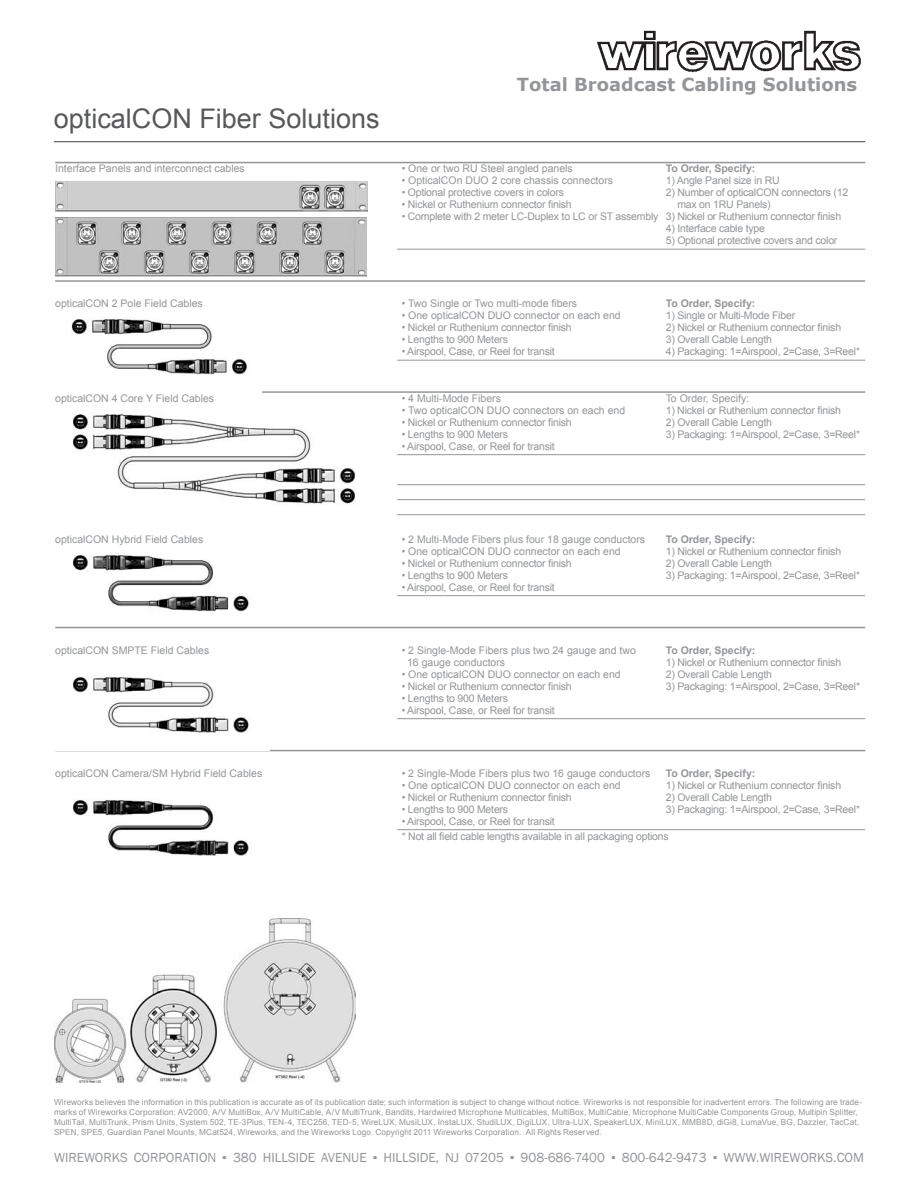
<style>
.page{position:relative;width:918px;height:1188px;background:#fff}
.page>*{position:absolute;margin:0;border:0;box-sizing:border-box;transform-origin:0 0}
.TITLE_-_BACK{font:27px "Arial";color:#57585a}
.t1{font:700 18px "Verdana";color:#939598}
.t2{font:13.5px "Franklin Gothic";color:#939598}
.chart_text_rule_belo{font:10.5px "Arial";letter-spacing:-.02em;color:#939598}
.Chart_Text{font:10.5px "Arial";color:#939598}
.chart_text_rule_belo-2{font:10.5px "Arial";color:#939598}
.Chart_Text-2{font:700 10.5px "Arial";color:#939598}
.chart_text_no_rule{font:10.5px "Arial";letter-spacing:-.02em;color:#939598}
.t3{font:8.25px/9.9px "Arial";letter-spacing:.01em;color:#939598}
</style>
<div class="page">
<img style="left:597px;top:30px;width:264px;height:42px">
<hr style="left:55px;top:162px;width:810px;height:1px;background:#939598">
<hr style="left:397px;top:249px;width:468px;height:1px;background:#939598">
<hr style="left:55px;top:280px;width:810px;height:2px;background:#939598">
<hr style="left:397px;top:360px;width:468px;height:1px;background:#939598">
<hr style="left:55px;top:391px;width:810px;height:2px;background:#939598">
<hr style="left:397px;top:454px;width:468px;height:1px;background:#939598">
<hr style="left:397px;top:484px;width:468px;height:1px;background:#939598">
<hr style="left:397px;top:499px;width:468px;height:1px;background:#939598">
<hr style="left:397px;top:514px;width:468px;height:1px;background:#939598">
<hr style="left:397px;top:595px;width:468px;height:1px;background:#939598">
<hr style="left:55px;top:627px;width:810px;height:1px;background:#939598">
<hr style="left:397px;top:718px;width:468px;height:1px;background:#939598">
<hr style="left:55px;top:750px;width:810px;height:1px;background:#939598">
<hr style="left:397px;top:829px;width:468px;height:1px;background:#939598">
<img style="left:55px;top:677px;width:214px;height:74px">
<img style="left:55px;top:319px;width:207px;height:74px">
<img style="left:73px;top:555px;width:176px;height:57px">
<hr style="left:54px;top:141px;width:811px;height:1px;background:#57585a">
<img style="left:73px;top:799px;width:176px;height:57px">
<img style="left:54px;top:918px;width:301px;height:165px">
<img style="left:55px;top:182px;width:312px;height:94px">
<img style="left:73px;top:414px;width:283px;height:91px">
<p class="TITLE_-_BACK" style="left:54px;top:100px;width:327px">opticalCON Fiber Solutions</p>
<h2 class="t1" style="left:517px;top:72px;width:342px">Total Broadcast Cabling Solutions</h2>
<p class="Chart_Text" style="left:55px;top:162px;width:191px">Interface Panels and interconnect cables</p>
<p class="Chart_Text" style="left:402px;top:162px;width:173px">• One or two RU Steel angled panels</p>
<p class="Chart_Text-2" style="left:666px;top:162px;width:91px">To Order, Specify:</p>
<p class="chart_text_rule_belo-2" style="left:402px;top:174px;width:213px">• OpticalCOn DUO 2 core chassis connectors</p>
<p class="chart_text_rule_belo" style="left:666px;top:174px;width:116px">1) Angle Panel size in RU</p>
<p class="chart_text_rule_belo" style="left:402px;top:186px;width:164px">• Optional protective covers in colors</p>
<p class="chart_text_rule_belo" style="left:666px;top:186px;width:184px">2) Number of opticalCON connectors (12</p>
<p class="chart_text_rule_belo" style="left:402px;top:198px;width:172px">• Nickel or Ruthenium connector finish</p>
<p class="chart_text_rule_belo" style="left:677px;top:198px;width:95px">max on 1RU Panels)</p>
<p class="chart_text_rule_belo" style="left:402px;top:210px;width:441px">• Complete with 2 meter LC-Duplex to LC or ST assembly 3) Nickel or Ruthenium connector finish</p>
<p class="chart_text_rule_belo" style="left:666px;top:222px;width:101px">4) Interface cable type</p>
<p class="chart_text_rule_belo" style="left:666px;top:234px;width:173px">5) Optional protective covers and color</p>
<p class="Chart_Text" style="left:55px;top:297px;width:149px">opticalCON 2 Pole Field Cables</p>
<p class="Chart_Text" style="left:402px;top:297px;width:177px">• Two Single or Two multi-mode fibers</p>
<p class="Chart_Text-2" style="left:666px;top:297px;width:91px">To Order, Specify:</p>
<p class="chart_text_rule_belo-2" style="left:402px;top:309px;width:221px">• One opticalCON DUO connector on each end</p>
<p class="chart_text_rule_belo" style="left:666px;top:309px;width:131px">1) Single or Multi-Mode Fiber</p>
<p class="chart_text_rule_belo" style="left:402px;top:321px;width:172px">• Nickel or Ruthenium connector finish</p>
<p class="chart_text_rule_belo" style="left:666px;top:321px;width:177px">2) Nickel or Ruthenium connector finish</p>
<p class="chart_text_rule_belo" style="left:402px;top:333px;width:108px">• Lengths to 900 Meters</p>
<p class="chart_text_rule_belo" style="left:666px;top:333px;width:108px">3) Overall Cable Length</p>
<p class="chart_text_rule_belo" style="left:402px;top:345px;width:155px">• Airspool, Case, or Reel for transit</p>
<p class="chart_text_rule_belo" style="left:666px;top:345px;width:196px">4) Packaging: 1=Airspool, 2=Case, 3=Reel*</p>
<p class="Chart_Text" style="left:55px;top:391px;width:160px">opticalCON 4 Core Y Field Cables</p>
<p class="Chart_Text" style="left:402px;top:391px;width:101px">• 4 Multi-Mode Fibers</p>
<p class="Chart_Text" style="left:666px;top:391px;width:85px">To Order, Specify:</p>
<p class="chart_text_rule_belo-2" style="left:402px;top:403px;width:225px">• Two opticalCON DUO connectors on each end</p>
<p class="chart_text_rule_belo" style="left:666px;top:403px;width:177px">1) Nickel or Ruthenium connector finish</p>
<p class="chart_text_rule_belo" style="left:402px;top:415px;width:172px">• Nickel or Ruthenium connector finish</p>
<p class="chart_text_rule_belo" style="left:666px;top:415px;width:108px">2) Overall Cable Length</p>
<p class="chart_text_rule_belo" style="left:402px;top:427px;width:108px">• Lengths to 900 Meters</p>
<p class="chart_text_rule_belo" style="left:666px;top:427px;width:196px">3) Packaging: 1=Airspool, 2=Case, 3=Reel*</p>
<p class="chart_text_rule_belo" style="left:402px;top:439px;width:155px">• Airspool, Case, or Reel for transit</p>
<p class="Chart_Text" style="left:55px;top:532px;width:150px">opticalCON Hybrid Field Cables</p>
<p class="Chart_Text" style="left:402px;top:532px;width:245px">• 2 Multi-Mode Fibers plus four 18 gauge conductors</p>
<p class="Chart_Text-2" style="left:666px;top:532px;width:91px">To Order, Specify:</p>
<p class="chart_text_rule_belo-2" style="left:402px;top:544px;width:221px">• One opticalCON DUO connector on each end</p>
<p class="chart_text_rule_belo" style="left:666px;top:544px;width:177px">1) Nickel or Ruthenium connector finish</p>
<p class="chart_text_rule_belo" style="left:402px;top:556px;width:172px">• Nickel or Ruthenium connector finish</p>
<p class="chart_text_rule_belo" style="left:666px;top:556px;width:108px">2) Overall Cable Length</p>
<p class="chart_text_rule_belo" style="left:402px;top:568px;width:108px">• Lengths to 900 Meters</p>
<p class="chart_text_rule_belo" style="left:666px;top:568px;width:196px">3) Packaging: 1=Airspool, 2=Case, 3=Reel*</p>
<p class="chart_text_rule_belo" style="left:402px;top:580px;width:155px">• Airspool, Case, or Reel for transit</p>
<p class="Chart_Text" style="left:55px;top:643px;width:156px">opticalCON SMPTE Field Cables</p>
<p class="Chart_Text" style="left:402px;top:643px;width:236px">• 2 Single-Mode Fibers plus two 24 gauge and two</p>
<p class="Chart_Text-2" style="left:666px;top:643px;width:91px">To Order, Specify:</p>
<p class="chart_text_rule_belo-2" style="left:407px;top:655px;width:100px">16 gauge conductors</p>
<p class="chart_text_rule_belo" style="left:666px;top:655px;width:177px">1) Nickel or Ruthenium connector finish</p>
<p class="chart_text_rule_belo-2" style="left:402px;top:667px;width:221px">• One opticalCON DUO connector on each end</p>
<p class="chart_text_rule_belo" style="left:666px;top:667px;width:108px">2) Overall Cable Length</p>
<p class="chart_text_rule_belo" style="left:402px;top:679px;width:172px">• Nickel or Ruthenium connector finish</p>
<p class="chart_text_rule_belo" style="left:666px;top:679px;width:196px">3) Packaging: 1=Airspool, 2=Case, 3=Reel*</p>
<p class="chart_text_rule_belo" style="left:402px;top:691px;width:108px">• Lengths to 900 Meters</p>
<p class="chart_text_rule_belo" style="left:402px;top:703px;width:155px">• Airspool, Case, or Reel for transit</p>
<p class="Chart_Text" style="left:55px;top:766px;width:209px">opticalCON Camera/SM Hybrid Field Cables</p>
<p class="Chart_Text" style="left:402px;top:766px;width:250px">• 2 Single-Mode Fibers plus two 16 gauge conductors</p>
<p class="Chart_Text-2" style="left:666px;top:766px;width:91px">To Order, Specify:</p>
<p class="chart_text_rule_belo-2" style="left:402px;top:778px;width:221px">• One opticalCON DUO connector on each end</p>
<p class="chart_text_rule_belo" style="left:666px;top:778px;width:177px">1) Nickel or Ruthenium connector finish</p>
<p class="chart_text_rule_belo" style="left:402px;top:790px;width:172px">• Nickel or Ruthenium connector finish</p>
<p class="chart_text_rule_belo" style="left:666px;top:790px;width:108px">2) Overall Cable Length</p>
<p class="chart_text_rule_belo" style="left:402px;top:802px;width:108px">• Lengths to 900 Meters</p>
<p class="chart_text_rule_belo" style="left:666px;top:802px;width:196px">3) Packaging: 1=Airspool, 2=Case, 3=Reel*</p>
<p class="chart_text_rule_belo" style="left:402px;top:814px;width:155px">• Airspool, Case, or Reel for transit</p>
<p class="chart_text_no_rule" style="left:402px;top:829px;width:269px">* Not all field cable lengths available in all packaging options</p>
<p class="t3" style="left:54px;top:1097px;width:810px">Wireworks believes the information in this publication is accurate as of its publication date; such information is subject to change without notice. Wireworks is not responsible for inadvertent errors. The following are trade&shy;marks of Wireworks Corporation: AV2000, A/V MultiBox, A/V MultiCable, A/V MultiTrunk, Bandits, Hardwired Microphone Multicables, MultiBox, MultiCable, Microphone MultiCable Components Group, Multipin Splitter, MultiTail, MultiTrunk, Prism Units, System 502, TE-3Plus, TEN-4, TEC256, TED-5, WireLUX, MusiLUX, InstaLUX, StudiLUX, DigiLUX, Ultra-LUX, SpeakerLUX, MiniLUX, MMB8D, diGi8, LumaVue, BG, Dazzler, TacCat, SPEN, SPE5, Guardian Panel Mounts, MCat524, Wireworks, and the Wireworks Logo. Copyright 2011 Wireworks Corporation. All Rights Reserved.</p>
<p class="t2" style="left:54px;top:1149px;width:811px">WIREWORKS CORPORATION ▪ 380 HILLSIDE AVENUE ▪ HILLSIDE, NJ 07205 ▪ 908-686-7400 ▪ 800-642-9473 ▪ WWW.WIREWORKS.COM</p>
</div>
